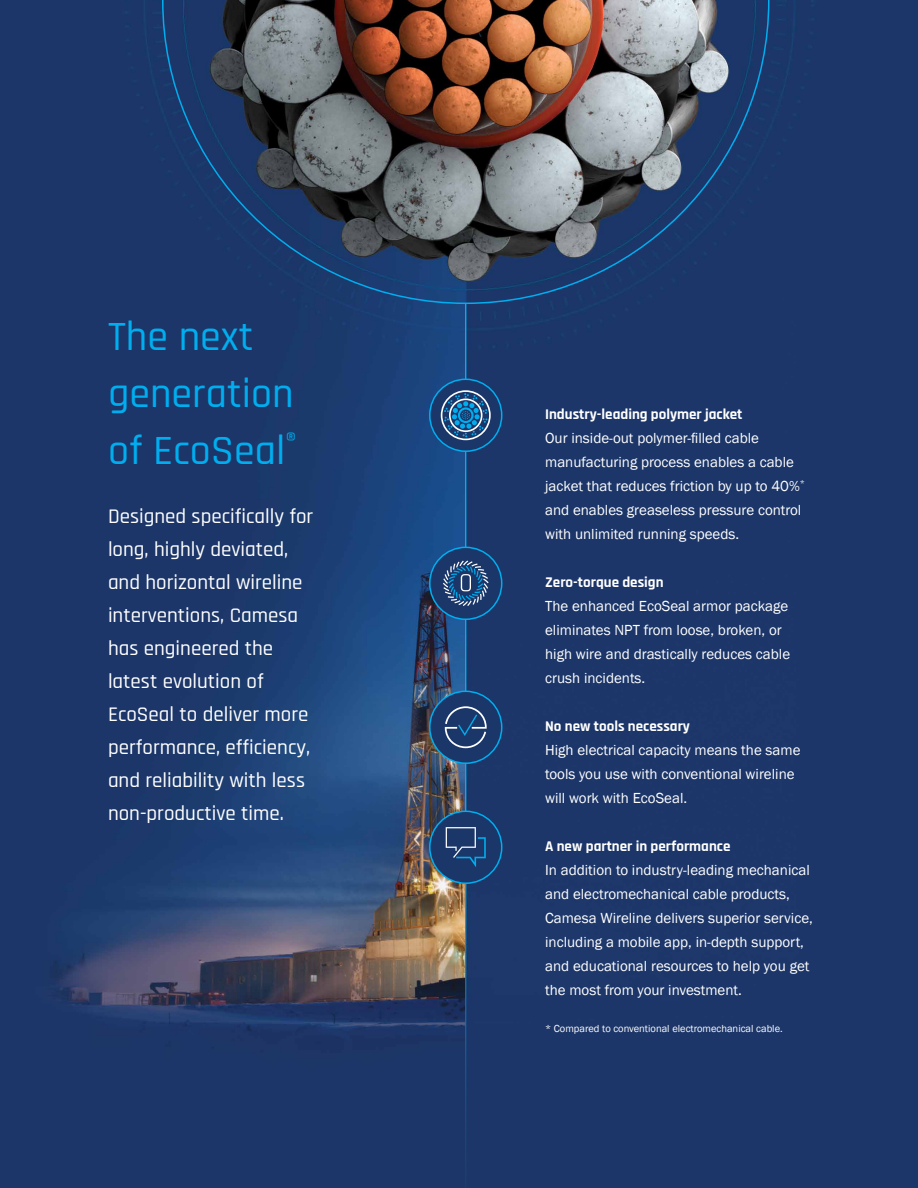
<style>
.page{position:relative;width:918px;height:1188px;background:#fff}
.page>*{position:absolute;margin:0;border:0;box-sizing:border-box;transform-origin:0 0}
.t1{font:500 42px/57px "Rajdhani";color:#00aeef}
.t2{font:500 21px/33px "Rajdhani";color:#fff}
.t3{font:15px/24px "Franklin Gothic";color:#fff}
.t4{font:700 15px "Rajdhani";color:#fff}
.t5{font:10.5px "Franklin Gothic";color:#fff}
</style>
<div class="page">
<img style="left:0;top:0;width:918px;height:1188px">
<hr style="left:465px;top:303px;width:1px;height:885px;background:#00aeef">
<img style="left:162px;top:0;width:608px;height:304px">
<div style="left:430px;top:379px;width:72px;height:72px;background:#1b3769;border-radius:50%"></div>
<div style="left:429px;top:379px;width:73px;height:73px;border:2px solid #00aeef;border-radius:50%"></div>
<svg style="left:440px;top:389px;width:52px;height:52px"></svg>
<div style="left:430px;top:547px;width:72px;height:72px;background:#1b3769;border-radius:50%"></div>
<div style="left:429px;top:547px;width:73px;height:73px;border:2px solid #00aeef;border-radius:50%"></div>
<svg style="left:443px;top:560px;width:46px;height:46px"></svg>
<div style="left:430px;top:691px;width:72px;height:72px;background:#1b3769;border-radius:50%"></div>
<div style="left:429px;top:691px;width:73px;height:73px;border:2px solid #00aeef;border-radius:50%"></div>
<svg style="left:445px;top:706px;width:42px;height:42px"></svg>
<div style="left:430px;top:811px;width:72px;height:72px;background:#1b3769;border-radius:50%"></div>
<div style="left:429px;top:811px;width:73px;height:73px;border:2px solid #00aeef;border-radius:50%"></div>
<svg style="left:446px;top:827px;width:40px;height:40px"></svg>
<h1 class="t1" style="left:108px;top:309px;width:190px">The next generation of EcoSeal<sup>®</sup></h1>
<p class="t2" style="left:108px;top:500px;width:207px">Designed specifically for long, highly deviated, and horizontal wireline interventions, Camesa has engineered the latest evolution of<br>EcoSeal to deliver more performance, efficiency, and reliability with less non-productive time.</p>
<p class="t4" style="left:545px;top:405px;width:199px">Industry-leading polymer jacket</p>
<p class="t3" style="left:545px;top:426px;width:261px">Our inside-out polymer-filled cable manufacturing process enables a cable jacket that reduces friction by up to 40%<sup>* </sup>and enables greaseless pressure control with unlimited running speeds.</p>
<p class="t4" style="left:545px;top:573px;width:120px">Zero-torque design</p>
<p class="t3" style="left:545px;top:594px;width:247px">The enhanced EcoSeal armor package eliminates NPT from loose, broken, or high wire and drastically reduces cable crush incidents.</p>
<p class="t4" style="left:545px;top:717px;width:146px">No new tools necessary</p>
<p class="t3" style="left:545px;top:738px;width:257px">High electrical capacity means the same tools you use with conventional wireline will work with EcoSeal.</p>
<p class="t4" style="left:545px;top:837px;width:187px">A new partner in performance</p>
<p class="t3" style="left:545px;top:858px;width:269px">In addition to industry-leading mechanical and electromechanical cable products, Camesa Wireline delivers superior service, including a mobile app, in-depth support, and educational resources to help you get the most from your investment.</p>
<p class="t5" style="left:545px;top:1022px;width:239px">* Compared to conventional electromechanical cable.</p>
</div>
